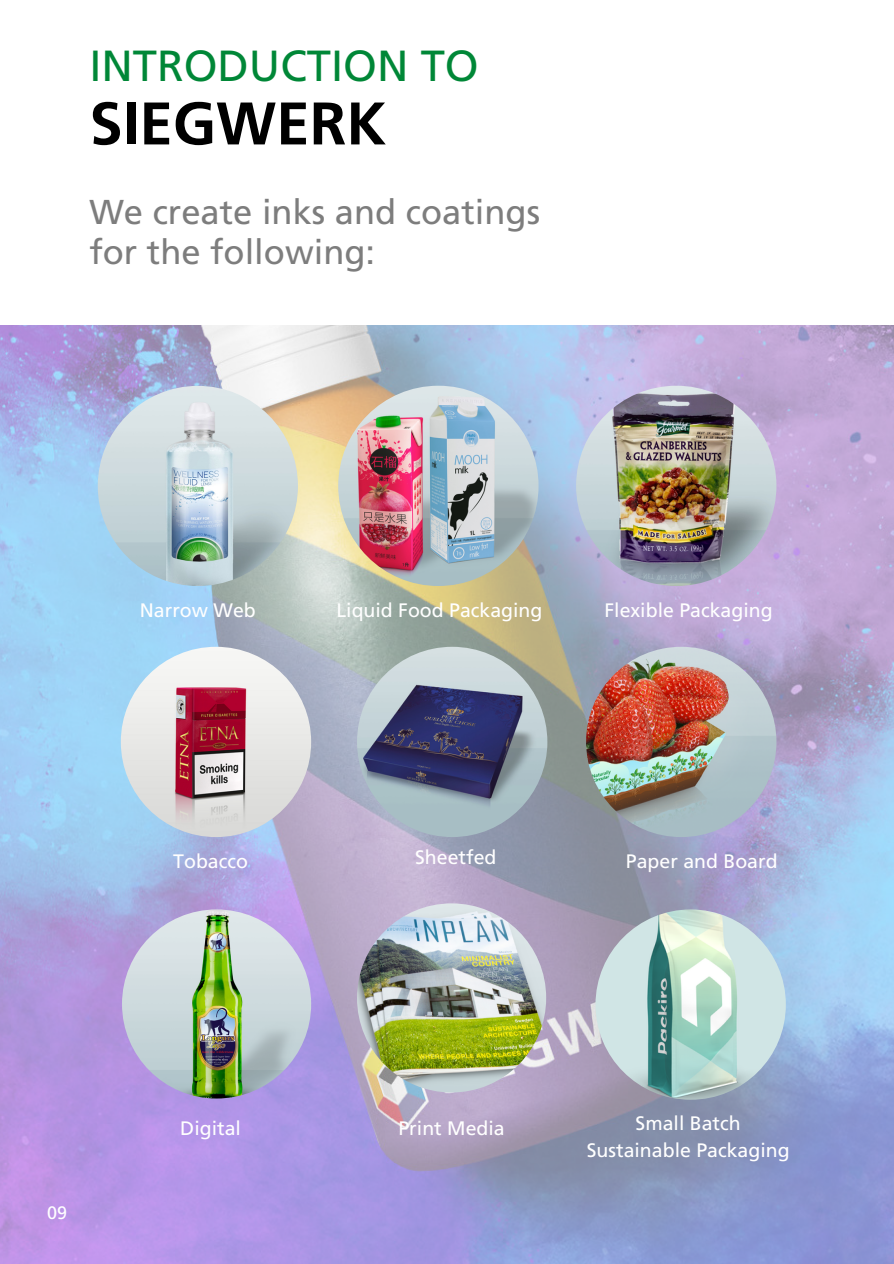
<style>
.page{position:relative;width:894px;height:1264px;background:#fff}
.page>*{position:absolute;margin:0;border:0;box-sizing:border-box;transform-origin:0 0}
.t1{font:700 60px "Frutiger LT Std";color:#000}
.t2{font:43.5px "Frutiger LT Std";color:#008737}
.t3{font:34.5px/39.3px "Frutiger LT Std";color:#7d7d7d}
.t4{font:19.5px "Frutiger LT Std";color:#fff}
.t5{font:18px "Frutiger LT Std";color:#fff}
</style>
<div class="page">
<img style="left:0;top:325px;width:893px;height:938px">
<img style="left:121px;top:646px;width:190px;height:191px;border-radius:50%">
<img style="left:357px;top:646px;width:190px;height:191px;border-radius:50%">
<img style="left:586px;top:646px;width:190px;height:191px;border-radius:50%">
<img style="left:576px;top:386px;width:200px;height:200px;border-radius:50%">
<img style="left:338px;top:386px;width:200px;height:200px;border-radius:50%">
<img style="left:98px;top:386px;width:200px;height:200px;border-radius:50%">
<img style="left:122px;top:909px;width:189px;height:189px;border-radius:50%">
<img style="left:357px;top:903px;width:189px;height:189px;border-radius:50%">
<img style="left:595px;top:909px;width:190px;height:190px;border-radius:50%">
<p class="t2" style="left:89px;top:49px;width:391px">INTRODUCTION TO</p>
<p class="t1" style="left:89px;top:99px;width:298px">SIEGWERK</p>
<p class="t3" style="left:89px;top:196px;width:452px">We create inks and coatings for the following:</p>
<p class="t4" style="left:140px;top:602px;width:117px">Narrow Web</p>
<p class="t4" style="left:336px;top:602px;width:207px">Liquid Food Packaging</p>
<p class="t4" style="left:604px;top:602px;width:169px">Flexible Packaging</p>
<p class="t4" style="left:173px;top:853px;width:76px">Tobacco</p>
<p class="t4" style="left:415px;top:848px;width:83px">Sheetfed</p>
<p class="t4" style="left:625px;top:853px;width:153px">Paper and Board</p>
<p class="t5" style="left:47px;top:1205px;width:22px">09</p>
<p class="t4" style="left:180px;top:1120px;width:62px">Digital</p>
<p class="t4" style="left:398px;top:1120px;width:108px">Print Media</p>
<p class="t4" style="left:635px;top:1115px;width:107px">Small Batch</p>
<p class="t4" style="left:586px;top:1142px;width:204px">Sustainable Packaging</p>
</div>
